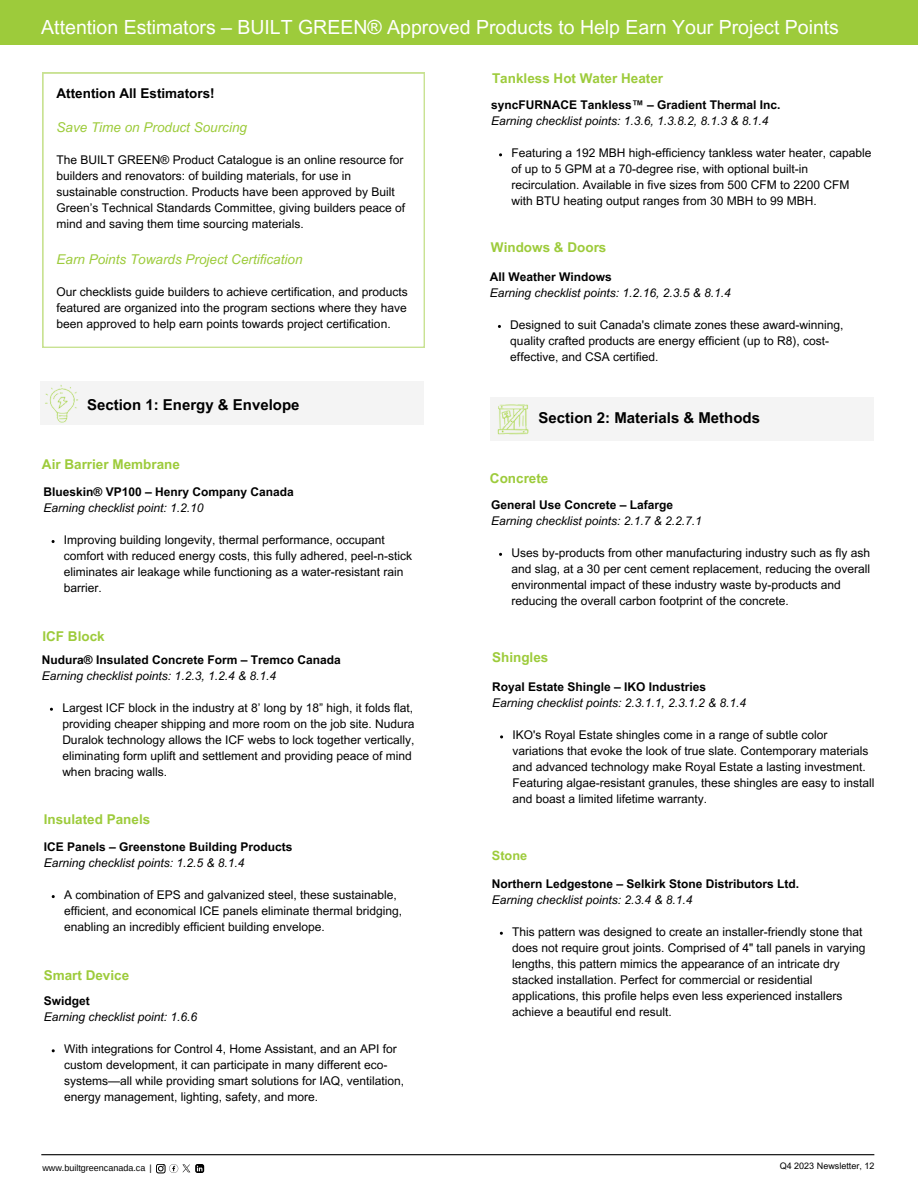
<style>
.page{position:relative;width:918px;height:1188px;background:#fff}
.page>*{position:absolute;margin:0;border:0;box-sizing:border-box;transform-origin:0 0}
.t1{font:19.5px "Arial MT Pro";color:#fff}
.t2{font:700 15px "Arial MT Pro";color:#000}
.t3{font:700 13.5px "Arial MT Pro";color:#9dcb3b}
.t4{font:italic 13.5px "Arial MT Pro";color:#9dcb3b}
.t5{font:700 13.5px "Arial MT Pro";color:#000}
.t6{font:700 12.75px "Arial MT Pro";color:#9dcb3b}
.t7{font:12px/16px "Arial MT Pro";color:#000}
.t8{font:italic 12px "Arial MT Pro";color:#000}
.t9{font:700 12px "Arial MT Pro";color:#000}
.t10{font:9px "Arimo";color:#000}
.t11{font:9px "Arial MT Pro";color:#000}
</style>
<div class="page">
<div style="left:40px;top:382px;width:384px;height:43px;background:#f4f4f4"></div>
<img style="left:45px;top:385px;width:33px;height:38px">
<div style="left:490px;top:398px;width:383px;height:43px;background:#f4f4f4"></div>
<img style="left:497px;top:404px;width:32px;height:31px">
<hr style="left:41px;top:1154px;width:833px;height:1px;background:#000">
<svg style="left:43px;top:73px;width:382px;height:274px"></svg>
<div style="left:0;top:0;width:918px;height:45px;background:#9dcb3b"></div>
<svg style="left:156px;top:1164px;width:48px;height:9px"></svg>
<h1 class="t1" style="left:41px;top:20px;width:799px">Attention Estimators – BUILT GREEN® Approved Products to Help Earn Your Project Points</h1>
<p class="t5" style="left:57px;top:88px;width:160px">Attention All Estimators!</p>
<p class="t4" style="left:57px;top:122px;width:192px">Save Time on Product Sourcing</p>
<p class="t7" style="left:57px;top:153px;width:350px">The BUILT GREEN® Product Catalogue is an online resource for builders and renovators: of building materials, for use in sustainable construction. Products have been approved by Built Green’s Technical Standards Committee, giving builders peace of mind and saving them time sourcing materials.</p>
<p class="t4" style="left:57px;top:254px;width:248px">Earn Points Towards Project Certification</p>
<p class="t7" style="left:57px;top:285px;width:353px;text-align:justify">Our checklists guide builders to achieve certification, and products featured are organized into the program sections where they have been approved to help earn points towards project certification.</p>
<p class="t2" style="left:87px;top:399px;width:214px">Section 1: Energy &amp; Envelope</p>
<p class="t3" style="left:42px;top:459px;width:140px">Air Barrier Membrane</p>
<p class="t9" style="left:44px;top:487px;width:252px">Blueskin® VP100 – Henry Company Canada</p>
<p class="t8" style="left:44px;top:503px;width:162px">Earning checklist point: 1.2.10</p>
<p class="t7" style="left:64px;top:533px;width:350px">Improving building longevity, thermal performance, occupant comfort with reduced energy costs, this fully adhered, peel-n-stick eliminates air leakage while functioning as a water-resistant rain barrier.</p>
<p class="t3" style="left:42px;top:631px;width:64px">ICF Block</p>
<p class="t9" style="left:42px;top:655px;width:300px">Nudura® Insulated Concrete Form – Tremco Canada</p>
<p class="t8" style="left:42px;top:671px;width:236px">Earning checklist points: 1.2.3, 1.2.4 &amp; 8.1.4</p>
<p class="t7" style="left:62px;top:701px;width:354px">Largest ICF block in the industry at 8’ long by 18” high, it folds flat, providing cheaper shipping and more room on the job site. Nudura Duralok technology allows the ICF webs to lock together vertically, eliminating form uplift and settlement and providing peace of mind when bracing walls.</p>
<p class="t3" style="left:44px;top:814px;width:108px">Insulated Panels</p>
<p class="t9" style="left:44px;top:842px;width:250px">ICE Panels – Greenstone Building Products</p>
<p class="t8" style="left:44px;top:858px;width:202px">Earning checklist points: 1.2.5 &amp; 8.1.4</p>
<p class="t7" style="left:64px;top:888px;width:340px">A combination of EPS and galvanized steel, these sustainable, efficient, and economical ICE panels eliminate thermal bridging, enabling an incredibly efficient building envelope.</p>
<p class="t3" style="left:44px;top:970px;width:87px">Smart Device</p>
<p class="t9" style="left:44px;top:997px;width:48px">Swidget</p>
<p class="t8" style="left:44px;top:1013px;width:155px">Earning checklist point: 1.6.6</p>
<p class="t7" style="left:64px;top:1043px;width:342px">With integrations for Control 4, Home Assistant, and an API for custom development, it can participate in many different eco&shy;systems—all while providing smart solutions for IAQ, ventilation, energy management, lighting, safety, and more.</p>
<p class="t10" style="left:42px;top:1163px;width:111px">www.builtgreencanada.ca |</p>
<p class="t3" style="left:492px;top:73px;width:173px">Tankless Hot Water Heater</p>
<p class="t9" style="left:491px;top:101px;width:291px">syncFURNACE Tankless™ – Gradient Thermal Inc.</p>
<p class="t8" style="left:491px;top:117px;width:279px">Earning checklist points: 1.3.6, 1.3.8.2, 8.1.3 &amp; 8.1.4</p>
<p class="t7" style="left:511px;top:147px;width:362px">Featuring a 192 MBH high-efficiency tankless water heater, capable of up to 5 GPM at a 70-degree rise, with optional built-in recirculation. Available in five sizes from 500 CFM to 2200 CFM with BTU heating output ranges from 30 MBH to 99 MBH.</p>
<p class="t3" style="left:491px;top:242px;width:117px">Windows &amp; Doors</p>
<p class="t9" style="left:490px;top:272px;width:124px">All Weather Windows</p>
<p class="t8" style="left:490px;top:288px;width:242px">Earning checklist points: 1.2.16, 2.3.5 &amp; 8.1.4</p>
<p class="t7" style="left:510px;top:318px;width:335px">Designed to suit Canada's climate zones these award-winning, quality crafted products are energy efficient (up to R8), cost&shy;effective, and CSA certified.</p>
<p class="t2" style="left:539px;top:412px;width:223px">Section 2: Materials &amp; Methods</p>
<p class="t3" style="left:490px;top:473px;width:60px">Concrete</p>
<p class="t9" style="left:491px;top:500px;width:184px">General Use Concrete – Lafarge</p>
<p class="t8" style="left:491px;top:516px;width:212px">Earning checklist points: 2.1.7 &amp; 2.2.7.1</p>
<p class="t7" style="left:511px;top:546px;width:360px">Uses by-products from other manufacturing industry such as fly ash and slag, at a 30 per cent cement replacement, reducing the overall environmental impact of these industry waste by-products and reducing the overall carbon footprint of the concrete.</p>
<p class="t3" style="left:492px;top:652px;width:58px">Shingles</p>
<p class="t9" style="left:492px;top:683px;width:216px">Royal Estate Shingle – IKO Industries</p>
<p class="t8" style="left:492px;top:699px;width:256px">Earning checklist points: 2.3.1.1, 2.3.1.2 &amp; 8.1.4</p>
<p class="t7" style="left:512px;top:729px;width:364px">IKO's Royal Estate shingles come in a range of subtle color variations that evoke the look of true slate. Contemporary materials and advanced technology make Royal Estate a lasting investment.<br>Featuring algae-resistant granules, these shingles are easy to install and boast a limited lifetime warranty.</p>
<p class="t6" style="left:492px;top:851px;width:37px">Stone</p>
<p class="t9" style="left:492px;top:879px;width:309px">Northern Ledgestone – Selkirk Stone Distributors Ltd.</p>
<p class="t8" style="left:492px;top:895px;width:202px">Earning checklist points: 2.3.4 &amp; 8.1.4</p>
<p class="t7" style="left:512px;top:925px;width:355px">This pattern was designed to create an installer-friendly stone that does not require grout joints. Comprised of 4" tall panels in varying lengths, this pattern mimics the appearance of an intricate dry stacked installation. Perfect for commercial or residential applications, this profile helps even less experienced installers achieve a beautiful end result.</p>
<p class="t11" style="left:780px;top:1162px;width:96px">Q4 2023 Newsletter, 12</p>
</div>
